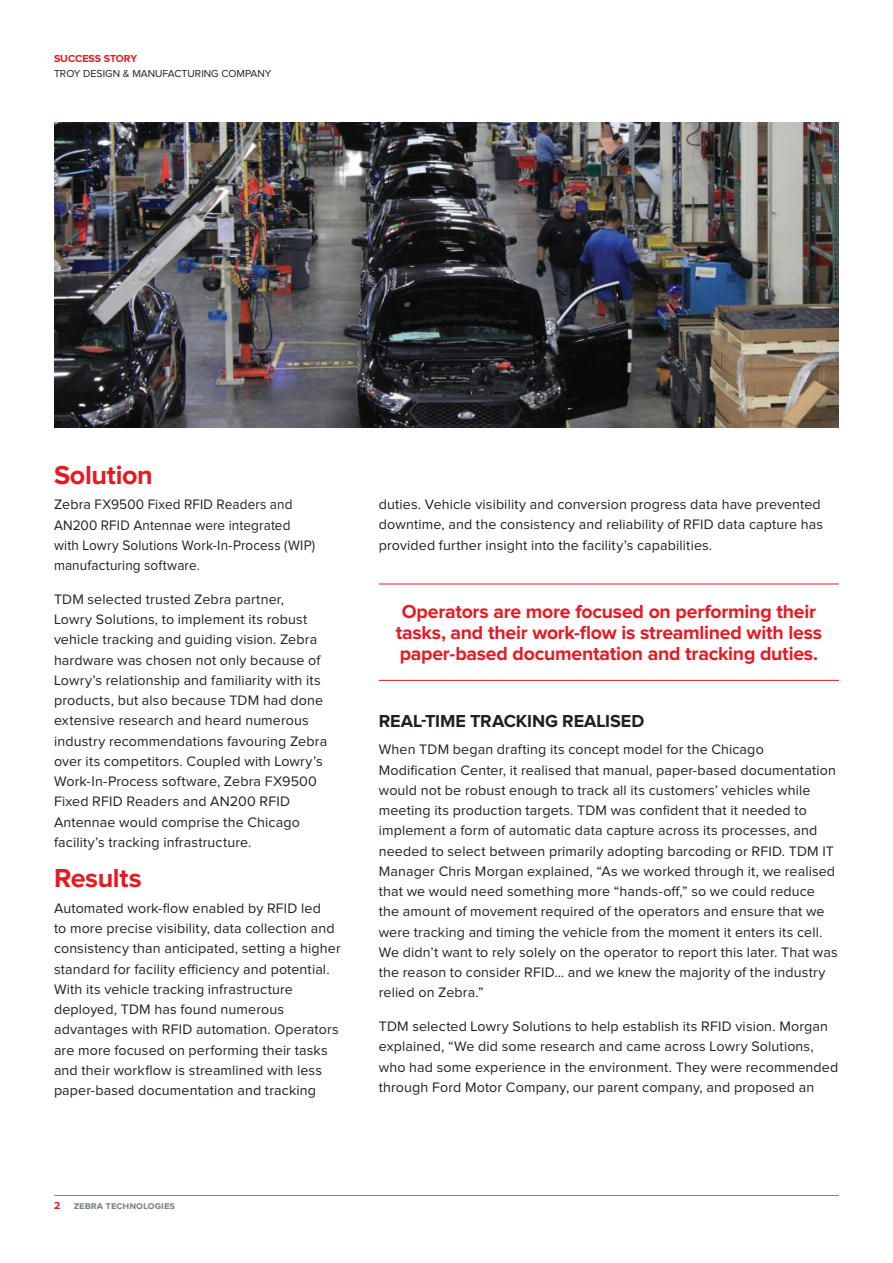
<style>
.page{position:relative;width:893px;height:1263px;background:#fff}
.page>*{position:absolute;margin:0;border:0;box-sizing:border-box;transform-origin:0 0}
.t1{font:700 27px "Proxima Nova";letter-spacing:-.015em;color:#e51a23}
.t2{font:700 19.5px/21px "Proxima Nova";letter-spacing:-.015em;color:#e51a23;text-align:center}
.t3{font:700 18px "Proxima Nova";letter-spacing:-.005em;color:#231f20}
.t4{font:14.25px/20.2px "Proxima Nova";letter-spacing:.01em;color:#231f20}
.t5{font:10.5px "Proxima Nova";color:#231f20}
.t6{font:700 10.5px "Proxima Nova";color:#7e868d}
.t7{font:700 10.5px "Proxima Nova";color:#e51a23}
</style>
<div class="page">
<hr style="left:54px;top:1195px;width:785px;height:1px;background:#7e868d">
<hr style="left:379px;top:584px;width:460px;height:1px;background:#e51a23">
<hr style="left:379px;top:680px;width:460px;height:1px;background:#e51a23">
<img style="left:54px;top:122px;width:785px;height:306px">
<p class="t7" style="left:54px;top:53px;width:85px">SUCCESS STORY</p>
<p class="t5" style="left:54px;top:67px;width:219px">TROY DESIGN &amp; MANUFACTURING COMPANY</p>
<h1 class="t1" style="left:54px;top:459px;width:100px">Solution</h1>
<p class="t4" style="left:54px;top:495px;width:263px">Zebra FX9500 Fixed RFID Readers and AN200 RFID Antennae were integrated with Lowry Solutions Work-In-Process (WIP) manufacturing software.</p>
<p class="t4" style="left:54px;top:589px;width:275px">TDM selected trusted Zebra partner,<br>Lowry Solutions, to implement its robust vehicle tracking and guiding vision. Zebra hardware was chosen not only because of Lowry’s relationship and familiarity with its products, but also because TDM had done extensive research and heard numerous industry recommendations favouring Zebra over its competitors. Coupled with Lowry’s Work-In-Process software, Zebra FX9500<br>Fixed RFID Readers and AN200 RFID Antennae would comprise the Chicago facility’s tracking infrastructure.</p>
<h1 class="t1" style="left:54px;top:863px;width:89px">Results</h1>
<p class="t4" style="left:54px;top:898px;width:288px">Automated work-flow enabled by RFID led<br>to more precise visibility, data collection and consistency than anticipated, setting a higher standard for facility efficiency and potential.<br>With its vehicle tracking infrastructure deployed, TDM has found numerous advantages with RFID automation. Operators are more focused on performing their tasks and their workflow is streamlined with less paper-based documentation and tracking</p>
<p class="t4" style="left:379px;top:495px;width:446px">duties. Vehicle visibility and conversion progress data have prevented downtime, and the consistency and reliability of RFID data capture has provided further insight into the facility’s capabilities.</p>
<h2 class="t2" style="left:396px;top:601px;width:428px">Operators are more focused on performing their tasks, and their work-flow is streamlined with less paper-based documentation and tracking duties.</h2>
<p class="t3" style="left:379px;top:711px;width:267px">REAL-TIME TRACKING REALISED</p>
<p class="t4" style="left:379px;top:740px;width:460px">When TDM began drafting its concept model for the Chicago Modification Center, it realised that manual, paper-based documentation would not be robust enough to track all its customers’ vehicles while meeting its production targets. TDM was confident that it needed to implement a form of automatic data capture across its processes, and needed to select between primarily adopting barcoding or RFID. TDM IT Manager Chris Morgan explained, “As we worked through it, we realised that we would need something more “hands-off,” so we could reduce the amount of movement required of the operators and ensure that we were tracking and timing the vehicle from the moment it enters its cell.<br>We didn’t want to rely solely on the operator to report this later. That was the reason to consider RFID… and we knew the majority of the industry relied on Zebra.”</p>
<p class="t4" style="left:379px;top:1017px;width:461px">TDM selected Lowry Solutions to help establish its RFID vision. Morgan explained, “We did some research and came across Lowry Solutions, who had some experience in the environment. They were recommended through Ford Motor Company, our parent company, and proposed an</p>
<p class="t7" style="left:54px;top:1200px;width:8px">2</p>
<p class="t6" style="left:74px;top:1200px;width:103px">zebra technologies</p>
</div>
